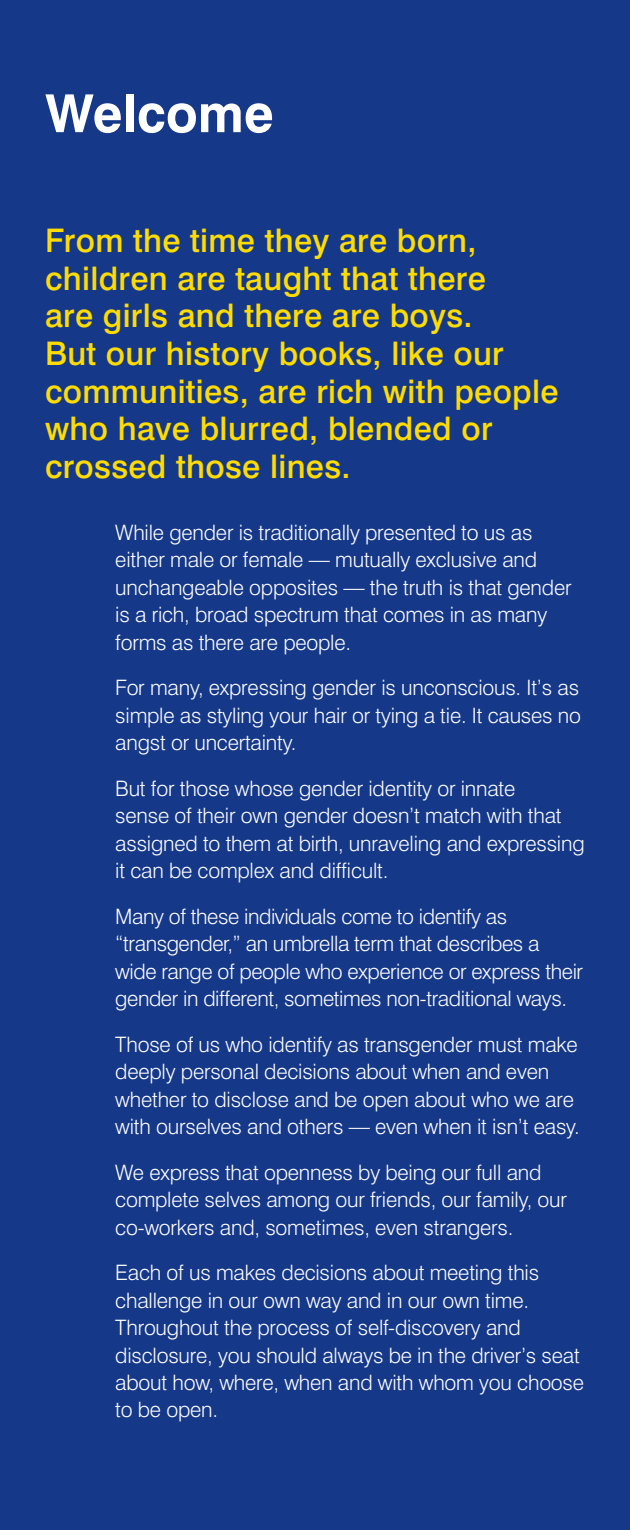
<style>
.page{position:relative;width:630px;height:1530px;background:#153889}
.page>*{position:absolute;margin:0;border:0;box-sizing:border-box;transform-origin:0 0}
.t1{font:700 52.5px "Swiss 721 BT";color:#fff}
.t2{font:500 32.5px/37.5px "Swiss 721 BT";letter-spacing:.01em;color:#ffdc01}
.t3{font:300 21.25px/27.5px "Swiss 721 BT";letter-spacing:-.01em;color:#fff}
</style>
<div class="page">
<h1 class="t1" style="left:45px;top:81px;width:230px">Welcome</h1>
<h2 class="t2" style="left:45px;top:222px;width:515px">From the time they are born, children are taught that there<br>are girls and there are boys.<br>But our history books, like our communities, are rich with people who have blurred, blended or crossed those lines.</h2>
<p class="t3" style="left:115px;top:518px;width:458px">While gender is traditionally presented to us as either male or female — mutually exclusive and unchangeable opposites — the truth is that gender is a rich, broad spectrum that comes in as many forms as there are people.</p>
<p class="t3" style="left:115px;top:674px;width:467px;text-align:justify">For many, expressing gender is unconscious. It’s as simple as styling your hair or tying a tie. It causes no angst or uncertainty.</p>
<p class="t3" style="left:115px;top:774px;width:471px">But for those whose gender identity or innate<br>sense of their own gender doesn’t match with that assigned to them at birth, unraveling and expressing it can be complex and difficult.</p>
<p class="t3" style="left:115px;top:902px;width:469px">Many of these individuals come to identify as “transgender,” an umbrella term that describes a wide range of people who experience or express their gender in different, sometimes non-traditional ways.</p>
<p class="t3" style="left:115px;top:1030px;width:466px">Those of us who identify as transgender must make deeply personal decisions about when and even whether to disclose and be open about who we are with ourselves and others — even when it isn’t easy.</p>
<p class="t3" style="left:115px;top:1158px;width:453px">We express that openness by being our full and complete selves among our friends, our family, our co-workers and, sometimes, even strangers.</p>
<p class="t3" style="left:115px;top:1259px;width:470px">Each of us makes decisions about meeting this challenge in our own way and in our own time.<br>Throughout the process of self-discovery and disclosure, you should always be in the driver’s seat about how, where, when and with whom you choose to be open.</p>
</div>
